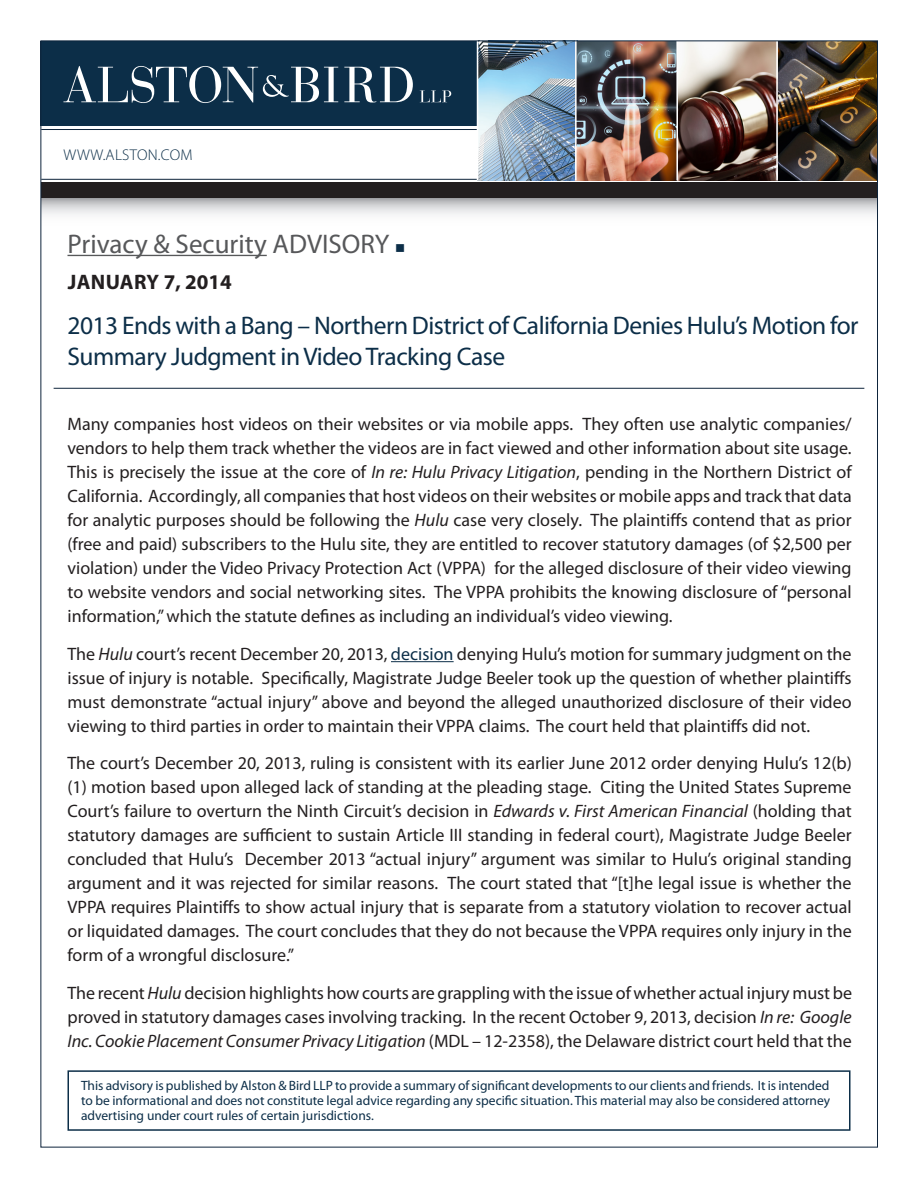
<style>
.page{position:relative;width:918px;height:1188px;background:#fff}
.page>*{position:absolute;margin:0;border:0;box-sizing:border-box;transform-origin:0 0}
.Practice_Area{font:27px "Myriad Pro";color:#57585a}
.Body_Text{font:25.5px/31.5px "Myriad Pro";letter-spacing:-.02em;color:#0c2e48}
.Date{font:700 21px "Myriad Pro";color:#231f20}
.Body_Text-2{font:18px/24px "Myriad Pro";color:#231f20;text-align:justify}
.Paragraph_Style_1{font:300 15.6px "Myriad Pro";letter-spacing:.02em;color:#0c2e48}
.Body_Text-3{font:13.5px/15px "Myriad Pro";color:#0c2e48;text-align:justify}
.s1{color:#0c2e48}
.s2{font-style:italic}
</style>
<div class="page">
<svg style="left:42px;top:198px;width:834px;height:17px"></svg>
<div style="left:40px;top:41px;width:836px;height:85px;background:#0c2e48"></div>
<img style="left:478px;top:42px;width:398px;height:138px">
<hr style="left:477px;top:40px;width:1px;height:140px;background:#fff">
<hr style="left:575px;top:40px;width:2px;height:140px;background:#fff">
<hr style="left:676px;top:40px;width:2px;height:140px;background:#fff">
<hr style="left:776px;top:40px;width:2px;height:140px;background:#fff">
<svg style="left:344px;top:67px;width:69px;height:36px"></svg>
<svg style="left:420px;top:90px;width:31px;height:12px"></svg>
<svg style="left:63px;top:66px;width:275px;height:37px"></svg>
<hr style="left:41px;top:129px;width:436px;height:1px;background:#0e243b">
<hr style="left:41px;top:179px;width:436px;height:1px;background:#0e243b">
<div style="left:41px;top:182px;width:837px;height:16px;background:#231f20"></div>
<div style="left:68px;top:1070px;width:782px;height:61px;border:2px solid #0c2e48"></div>
<hr style="left:54px;top:388px;width:810px;height:1px;background:#0e243b">
<hr style="left:68px;top:255px;width:199px;height:1px;background:#57585a">
<hr style="left:391px;top:661px;width:63px;height:1px;background:#0c2e48">
<p class="Paragraph_Style_1" style="left:64px;top:145px;width:131px">WWW.ALSTON.COM</p>
<p class="Practice_Area" style="left:68px;top:227px;width:339px">Privacy &amp; Security ADVISORY <span class="s1">■</span></p>
<p class="Date" style="left:68px;top:268px;width:166px">JANUARY 7, 2014</p>
<p class="Body_Text" style="left:68px;top:309px;width:793px">2013 Ends with a Bang – Northern District of California Denies Hulu’s Motion for<br>Summary Judgment in Video Tracking Case</p>
<p class="Body_Text-2" style="left:68px;top:412px;width:786px">Many companies host videos on their websites or via mobile apps. They often use analytic companies/ vendors to help them track whether the videos are in fact viewed and other information about site usage.<br>This is precisely the issue at the core of <span class="s2">In re: Hulu Privacy Litigation</span>, pending in the Northern District of California. Accordingly, all companies that host videos on their websites or mobile apps and track that data for analytic purposes should be following the <span class="s2">Hulu</span> case very closely. The plaintiffs contend that as prior (free and paid) subscribers to the Hulu site, they are entitled to recover statutory damages (of $2,500 per violation) under the Video Privacy Protection Act (VPPA) for the alleged disclosure of their video viewing to website vendors and social networking sites. The VPPA prohibits the knowing disclosure of “personal information,” which the statute defines as including an individual’s video viewing.</p>
<p class="Body_Text-2" style="left:68px;top:642px;width:786px">The <span class="s2">Hulu</span> court’s recent December 20, 2013, <span class="s1">decision</span> denying Hulu’s motion for summary judgment on the issue of injury is notable. Specifically, Magistrate Judge Beeler took up the question of whether plaintiffs must demonstrate “actual injury” above and beyond the alleged unauthorized disclosure of their video viewing to third parties in order to maintain their VPPA claims. The court held that plaintiffs did not.</p>
<p class="Body_Text-2" style="left:68px;top:751px;width:786px">The court’s December 20, 2013, ruling is consistent with its earlier June 2012 order denying Hulu’s 12(b) (1) motion based upon alleged lack of standing at the pleading stage. Citing the United States Supreme Court’s failure to overturn the Ninth Circuit’s decision in <span class="s2">Edwards v. First American Financial</span> (holding that statutory damages are sufficient to sustain Article III standing in federal court), Magistrate Judge Beeler concluded that Hulu’s December 2013 “actual injury” argument was similar to Hulu’s original standing argument and it was rejected for similar reasons. The court stated that “[t]he legal issue is whether the VPPA requires Plaintiffs to show actual injury that is separate from a statutory violation to recover actual or liquidated damages. The court concludes that they do not because the VPPA requires only injury in the form of a wrongful disclosure.”</p>
<p class="Body_Text-2" style="left:68px;top:981px;width:786px">The recent <span class="s2">Hulu</span> decision highlights how courts are grappling with the issue of whether actual injury must be proved in statutory damages cases involving tracking. In the recent October 9, 2013, decision <span class="s2">In re: Google Inc. Cookie Placement Consumer Privacy Litigation</span> (MDL – 12-2358), the Delaware district court held that the</p>
<p class="Body_Text-3" style="left:81px;top:1078px;width:751px">This advisory is published by Alston &amp; Bird LLP to provide a summary of significant developments to our clients and friends. It is intended to be informational and does not constitute legal advice regarding any specific situation. This material may also be considered attorney advertising under court rules of certain jurisdictions.</p>
</div>
